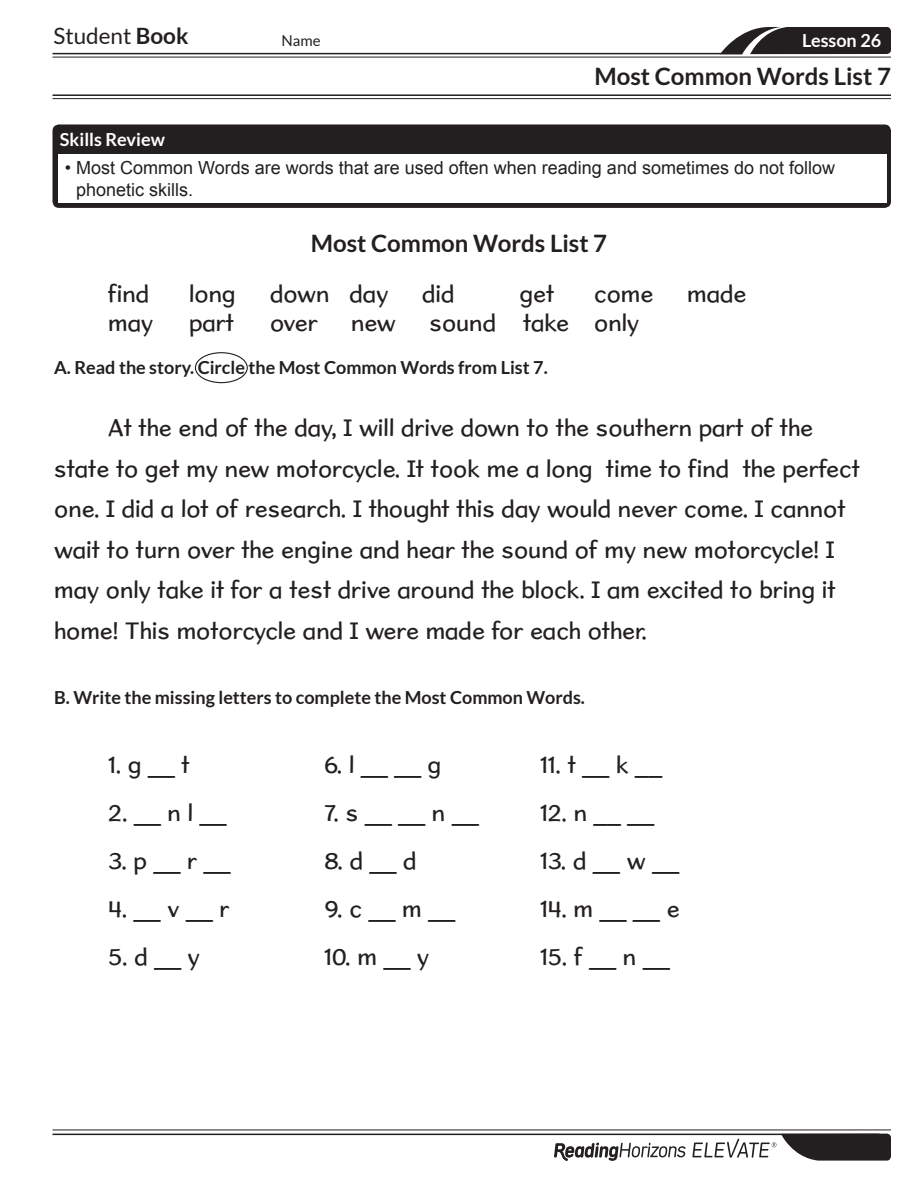
<style>
.page{position:relative;width:918px;height:1188px;background:#fff}
.page>*{position:absolute;margin:0;border:0;box-sizing:border-box;transform-origin:0 0}
.t1{font:24px/40.5px "Card Edu Rg";color:#231f20}
.t2{font:700 24px "Lato";color:#231f20}
.t3{font:24px "Arial";color:#231f20}
.t4{font:22.5px "Lato";color:#231f20}
.t5{font:700 18px "Lato";color:#231f20}
.t6{font:18px/21.6px "Arial";color:#231f20}
.t7{font:700 18px "Lato";color:#fff}
.t8{font:15px "Lato";color:#231f20}
.s1{font-weight:700}
.s2{font-family:"Arial"}
.s3{font-family:"Card Edu Rg"}
</style>
<div class="page">
<svg style="left:720px;top:27px;width:171px;height:27px;background:#403d3e"></svg>
<hr style="left:52px;top:53px;width:690px;height:1px;background:#231f20">
<hr style="left:52px;top:1134px;width:827px;height:1px;background:#231f20">
<hr style="left:52px;top:1130px;width:839px;height:1px;background:#231f20">
<hr style="left:52px;top:94px;width:839px;height:2px;background:#231f20">
<hr style="left:52px;top:57px;width:839px;height:1px;background:#231f20">
<hr style="left:52px;top:98px;width:839px;height:1px;background:#231f20">
<svg style="left:692px;top:1134px;width:199px;height:27px"></svg>
<svg style="left:554px;top:1143px;width:132px;height:18px"></svg>
<div style="left:52px;top:125px;width:839px;height:83px;background:#231f20;border-radius:6px"></div>
<div style="left:58px;top:154px;width:829px;height:48px;background:#fff"></div>
<div style="left:195px;top:352px;width:53px;height:31px;border:1px solid #231f20;border-radius:50%"></div>
<div style="left:859px;top:1138px;width:23px;height:17px;background:#231f20"></div>
<p class="t4" style="left:53px;top:23px;width:137px">Student <span class="s1">Book</span></p>
<p class="t8" style="left:281px;top:32px;width:41px">Name</p>
<p class="t7" style="left:802px;top:30px;width:81px">Lesson 26</p>
<p class="t2" style="left:594px;top:63px;width:298px">Most Common Words List 7</p>
<p class="t7" style="left:60px;top:129px;width:106px">Skills Review</p>
<p class="t6" style="left:76px;top:157px;width:760px;text-indent:-11px">• Most Common Words are words that are used often when reading and sometimes do not follow phonetic skills.</p>
<p class="t2" style="left:311px;top:229px;width:298px">Most Common Words List 7</p>
<p class="t1" style="left:108px;top:273px;width:43px">find</p>
<p class="t1" style="left:189px;top:273px;width:48px">long</p>
<p class="t1" style="left:270px;top:273px;width:120px">down day</p>
<p class="t1" style="left:422px;top:273px;width:34px">did</p>
<p class="t1" style="left:520px;top:273px;width:36px">get</p>
<p class="t1" style="left:594px;top:273px;width:61px">come</p>
<p class="t1" style="left:687px;top:273px;width:61px">made</p>
<p class="t1" style="left:108px;top:302px;width:46px">may</p>
<p class="t1" style="left:189px;top:302px;width:46px">part</p>
<p class="t1" style="left:270px;top:302px;width:49px">over</p>
<p class="t1" style="left:351px;top:302px;width:46px">new</p>
<p class="t1" style="left:429px;top:302px;width:211px">sound take only</p>
<p class="t5" style="left:54px;top:357px;width:495px">A. Read the story. Circle the Most Common Words from List 7.</p>
<p class="t1" style="left:54px;top:407px;width:807px;text-indent:54px">At the end of the day, I will drive down to the southern part of the state to get my new motorcycle. It took me a long time to find the perfect one. I did a lot of research. I thought this day would never come. I cannot wait to turn over the engine and hear the sound of my new motorcycle! I may only take it for a test drive around the block. I am excited to bring it home! This motorcycle and I were made for each other.</p>
<p class="t5" style="left:54px;top:687px;width:532px">B. Write the missing letters to complete the Most Common Words.</p>
<p class="t1" style="left:108px;top:744px;width:83px">1. g <span class="s2">__</span> t</p>
<p class="t1" style="left:324px;top:744px;width:119px">6. l <span class="s2">__ __</span> g</p>
<p class="t1" style="left:540px;top:744px;width:123px">11. t <span class="s2">__</span> k <span class="s2">__</span></p>
<p class="t1" style="left:108px;top:792px;width:120px">2. <span class="s2">__</span> n l <span class="s2">__</span></p>
<p class="t3" style="left:324px;top:797px;width:156px"><span class="s3">7. s</span> __ __ <span class="s3">n</span> __</p>
<p class="t1" style="left:540px;top:792px;width:115px">12. n <span class="s2">__ __</span></p>
<p class="t1" style="left:108px;top:840px;width:124px">3. p <span class="s2">__</span> r <span class="s2">__</span></p>
<p class="t1" style="left:324px;top:840px;width:94px">8. d <span class="s2">__</span> d</p>
<p class="t1" style="left:540px;top:840px;width:140px">13. d <span class="s2">__</span> w <span class="s2">__</span></p>
<p class="t1" style="left:108px;top:888px;width:123px">4. <span class="s2">__</span> v <span class="s2">__</span> r</p>
<p class="t1" style="left:324px;top:888px;width:132px">9. c <span class="s2">__</span> m <span class="s2">__</span></p>
<p class="t1" style="left:540px;top:888px;width:141px">14. m <span class="s2">__ __</span> e</p>
<p class="t1" style="left:108px;top:936px;width:93px">5. d <span class="s2">__</span> y</p>
<p class="t1" style="left:324px;top:936px;width:106px">10. m <span class="s2">__</span> y</p>
<p class="t1" style="left:540px;top:936px;width:131px">15. f <span class="s2">__</span> n <span class="s2">__</span></p>
</div>
